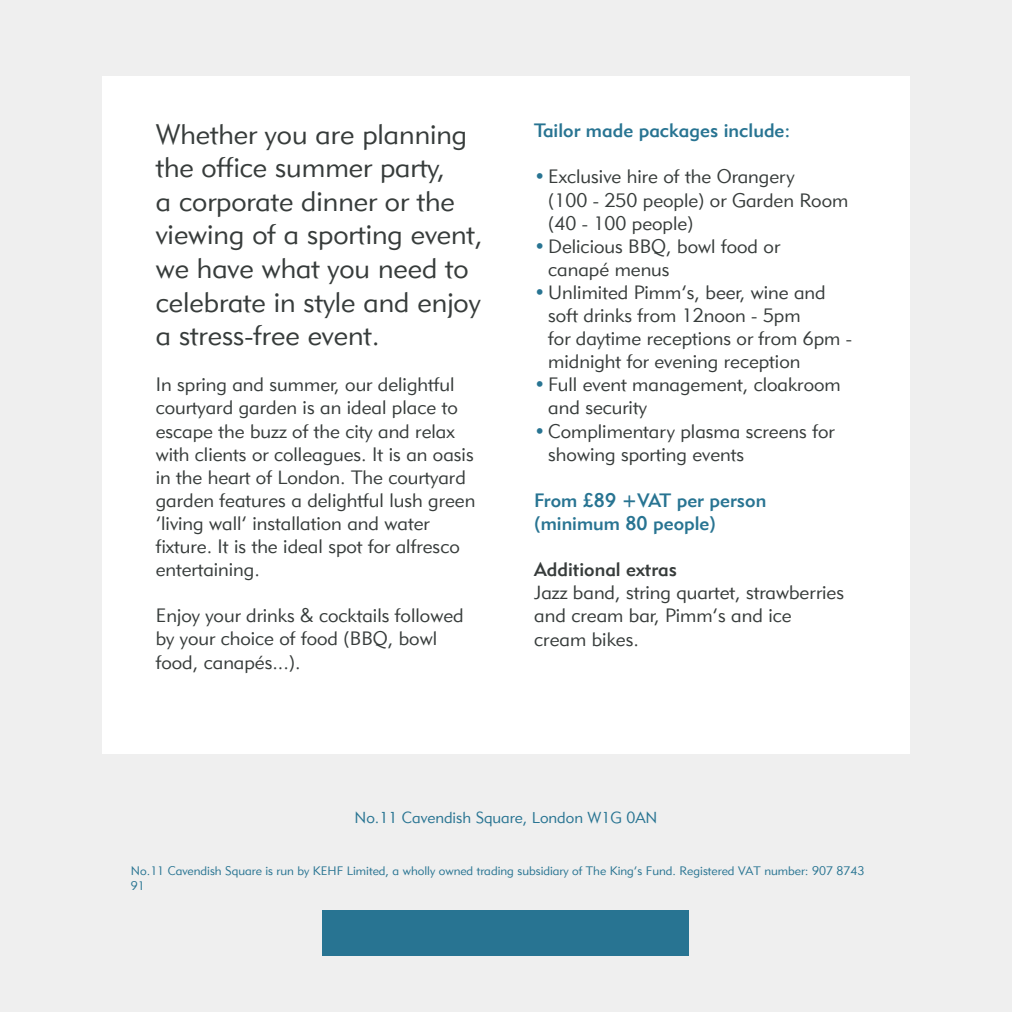
<style>
.page{position:relative;width:1012px;height:1012px;background:#efefef}
.page>*{position:absolute;margin:0;border:0;box-sizing:border-box;transform-origin:0 0}
.t1{font:28px/33.6px "Geometric 415 BT Lite A";color:#373c3b}
.t2{font:19.25px/23.1px "Geometric 415 BT Lite A";color:#373c3b}
.t3{font:19.25px/23.1px "Geometric 415 BT Medium A";color:#287492}
.t4{font:19.25px "Geometric 415 BT Medium A";color:#373c3b}
.t5{font:15.75px "Geometric 415 BT Lite A";color:#287492}
.t6{font:12.25px/14.7px "Geometric 415 BT Lite A";color:#287492}
.s1{color:#287492}
</style>
<div class="page">
<div style="left:102px;top:76px;width:807px;height:678px;background:#fff"></div>
<div style="left:323px;top:910px;width:366px;height:45px;background:#287492"></div>
<h1 class="t1" style="left:156px;top:117px;width:329px">Whether you are planning the office summer party,<br>a corporate dinner or the viewing of a sporting event, we have what you need to celebrate in style and enjoy a stress-free event.</h1>
<p class="t2" style="left:156px;top:373px;width:321px">In spring and summer, our delightful courtyard garden is an ideal place to escape the buzz of the city and relax with clients or colleagues. It is an oasis in the heart of London. The courtyard garden features a delightful lush green ‘living wall’ installation and water fixture. It is the ideal spot for alfresco entertaining.</p>
<p class="t2" style="left:156px;top:604px;width:309px">Enjoy your drinks &amp; cocktails followed by your choice of food (BBQ, bowl food, canapés...).</p>
<p class="t3" style="left:534px;top:119px;width:258px">Tailor made packages include:</p>
<p class="t2" style="left:548px;top:165px;width:302px;text-indent:-14px"><span class="s1">•</span>Exclusive hire of the Orangery<br>(100 - 250 people) or Garden Room (40 - 100 people)</p>
<p class="t2" style="left:548px;top:234px;width:233px;text-indent:-14px"><span class="s1">•</span>Delicious BBQ, bowl food or canapé menus</p>
<p class="t2" style="left:548px;top:280px;width:305px;text-indent:-14px"><span class="s1">•</span>Unlimited Pimm’s, beer, wine and soft drinks from 12noon - 5pm<br>for daytime receptions or from 6pm - midnight for evening reception</p>
<p class="t2" style="left:548px;top:373px;width:294px;text-indent:-14px"><span class="s1">•</span>Full event management, cloakroom and security</p>
<p class="t2" style="left:548px;top:419px;width:288px;text-indent:-14px"><span class="s1">•</span>Complimentary plasma screens for showing sporting events</p>
<p class="t3" style="left:534px;top:488px;width:234px">From £89 +VAT per person (minimum 80 people)</p>
<p class="t4" style="left:534px;top:558px;width:144px">Additional extras</p>
<p class="t2" style="left:534px;top:581px;width:311px">Jazz band, string quartet, strawberries and cream bar, Pimm’s and ice cream bikes.</p>
<p class="t5" style="left:355px;top:808px;width:304px">No.11 Cavendish Square, London W1G 0AN</p>
<p class="t6" style="left:131px;top:864px;width:735px">No.11 Cavendish Square is run by KEHF Limited, a wholly owned trading subsidiary of The King’s Fund. Registered VAT number: 907 8743<br>91</p>
</div>
